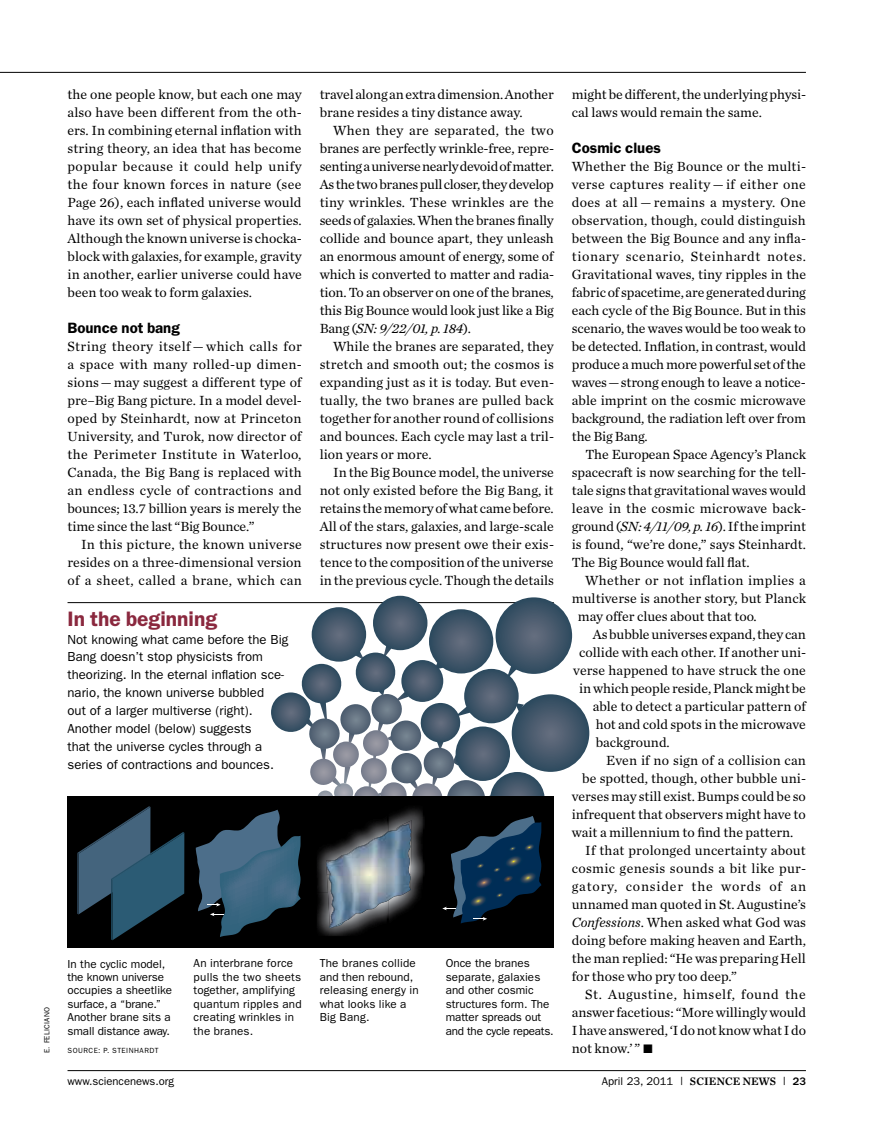
<style>
.page{position:relative;width:878px;height:1134px;background:#fff}
.page>*{position:absolute;margin:0;border:0;box-sizing:border-box;transform-origin:0 0}
.t1{font:600 21px "ITC Franklin Gothic Std";color:#8a283e}
.t2{font:600 15px "ITC Franklin Gothic Std";color:#000}
.t3{font:13.8px/18px "Chronicle Text G1";color:#000;text-align:justify}
.t4{font:13.8px "Chronicle Text G1";letter-spacing:.02em;color:#000}
.t5{font:13.8px "Chronicle Text G1";letter-spacing:.025em;color:#000}
.t6{font:13.8px "Chronicle Text G1";letter-spacing:.04em;color:#000}
.t7{font:13.8px "Chronicle Text G1";letter-spacing:.06em;color:#000}
.t8{font:13.2px/18px "ITC Franklin Gothic Std";color:#000}
.t9{font:11.7px/13.5px "ITC Franklin Gothic Std";letter-spacing:.005em;color:#000}
.t10{font:11.25px "ITC Franklin Gothic Std";color:#000}
.t11{font:7.5px "ITC Franklin Gothic Std";letter-spacing:.06em;color:#000}
.s1{font-style:italic}
.s2{font-family:"Chronicle Numeric G1"}
.s3{font-family:"Chronicle Text G1 Semi"}
.s4{font-weight:500}
</style>
<div class="page">
<hr style="left:68px;top:1070px;width:738px;height:1px;background:#000">
<hr style="left:0;top:72px;width:806px;height:1px;background:#000">
<hr style="left:68px;top:602px;width:486px;height:1px;background:#000">
<svg style="left:312px;top:607px;width:54px;height:55px;background:#44586b"></svg>
<svg style="left:373px;top:596px;width:54px;height:54px;background:#42576a"></svg>
<svg style="left:429px;top:609px;width:64px;height:64px;background:#44586b"></svg>
<svg style="left:271px;top:645px;width:273px;height:151px"></svg>
<svg style="left:495px;top:597px;width:77px;height:77px;background:#44586b"></svg>
<svg style="left:511px;top:694px;width:78px;height:78px;background:#44586b"></svg>
<div style="left:68px;top:796px;width:485px;height:152px;background:#000"></div>
<img style="left:317px;top:808px;width:107px;height:128px">
<svg style="left:77px;top:806px;width:107px;height:134px"></svg>
<img style="left:326px;top:820px;width:85px;height:108px">
<img style="left:326px;top:824px;width:85px;height:52px">
<img style="left:329px;top:876px;width:81px;height:52px">
<svg style="left:196px;top:810px;width:104px;height:127px"></svg>
<svg style="left:442px;top:816px;width:99px;height:108px"></svg>
<p class="t11" style="left:43px;top:1053px;width:48px;rotate:-90deg">E. feliciano</p>
<p class="t3" style="left:68px;top:85px;width:236px">the one people know, but each one may also have been different from the oth&shy;ers. In combining eternal inflation with string theory, an idea that has become popular because it could help unify the four known forces in nature (see Page 26), each inflated universe would have its own set of physical properties.<br>Although the known universe is chocka&shy;block with galaxies, for example, gravity in another, earlier universe could have been too weak to form galaxies.</p>
<p class="t2" style="left:68px;top:319px;width:114px">Bounce not bang</p>
<p class="t3" style="left:68px;top:337px;width:236px">String theory itself — which calls for a space with many rolled-up dimen&shy;sions—may suggest a different type of pre–Big Bang picture. In a model devel&shy;oped by Steinhardt, now at Princeton University, and Turok, now director of the Perimeter Institute in Waterloo, Canada, the Big Bang is replaced with an endless cycle of contractions and bounces; 13.7 billion years is merely the time since the last “Big Bounce.”</p>
<p class="t3" style="left:68px;top:535px;width:236px;text-indent:14px">In this picture, the known universe resides on a three-dimensional version of a sheet, called a brane, which can</p>
<h1 class="t1" style="left:68px;top:606px;width:151px">In the beginning</h1>
<p class="t8" style="left:68px;top:630px;width:222px">N ot knowing what came before the Big Bang doesn’t stop physicists from theorizing. I n the eternal inflation sce&shy;nario, the known universe bubbled<br>out of a larger multiverse (right).<br>Another model (below) suggests<br>that the universe cycles through a series of contractions and bounces.</p>
<p class="t3" style="left:320px;top:85px;width:236px">travel along an extra dimension. Another brane resides a tiny distance away.</p>
<p class="t3" style="left:320px;top:121px;width:236px;text-indent:14px">When they are separated, the two branes are perfectly wrinkle-free, repre&shy;senting a universe nearly devoid of matter.<br>As the two branes pull closer, they develop tiny wrinkles. These wrinkles are the seeds of galaxies. When the branes finally collide and bounce apart, they unleash an enormous amount of energy, some of which is converted to matter and radia&shy;tion. To an observer on one of the branes, this Big Bounce would look just like a Big Bang (<span class="s1">SN: 9/22/01, p. 184</span>).</p>
<p class="t3" style="left:320px;top:337px;width:236px;text-indent:14px">While the branes are separated, they stretch and smooth out; the cosmos is expanding just as it is today. But even&shy;tually, the two branes are pulled back together for another round of collisions and bounces. Each cycle may last a tril&shy;lion years or more.</p>
<p class="t3" style="left:320px;top:463px;width:236px;text-indent:14px">In the Big Bounce model, the universe not only existed before the Big Bang, it retains the memory of what came before.<br>All of the stars, galaxies, and large-scale structures now present owe their exis&shy;tence to the composition of the universe in the previous cycle. Though the details</p>
<p class="t9" style="left:68px;top:957px;width:106px">I n the cyclic model, the known universe occupies a sheetlike surface, a “brane.”<br>Another brane sits a small distance away.</p>
<p class="t9" style="left:194px;top:957px;width:109px">An interbrane force pulls the two sheets together, amplifying quantum ripples and creating wrinkles in the branes.</p>
<p class="t9" style="left:320px;top:957px;width:101px">The branes collide and then rebound, releasing energy in what looks like a<br>Big Bang.</p>
<p class="t9" style="left:446px;top:957px;width:109px">Once the branes separate, galaxies and other cosmic structures form. The matter spreads out and the cycle repeats.</p>
<p class="t11" style="left:68px;top:1046px;width:92px">source: p. steinhardt</p>
<p class="t3" style="left:572px;top:85px;width:236px">might be different, the underlying physi&shy;cal laws would remain the same.</p>
<p class="t2" style="left:572px;top:139px;width:91px">Cosmic clues</p>
<p class="t3" style="left:572px;top:157px;width:236px">Whether the Big Bounce or the multi&shy;verse captures reality — if either one does at all — remains a mystery. One observation, though, could distinguish between the Big Bounce and any infla&shy;tionary scenario, Steinhardt notes.<br>Gravitational waves, tiny ripples in the fabric of spacetime, are generated during each cycle of the Big Bounce. But in this scenario, the waves would be too weak to be detected. Inflation, in contrast, would produce a much more powerful set of the waves—strong enough to leave a notice&shy;able imprint on the cosmic microwave background, the radiation left over from the Big Bang.</p>
<p class="t3" style="left:571px;top:445px;width:236px;text-indent:14px">The European Space Agency’s Planck spacecraft is now searching for the tell&shy;tale signs that gravitational waves would leave in the cosmic microwave back&shy;ground (<span class="s1">SN: 4/11/09, p. 16</span>). If the imprint is found, “we’re done,” says Steinhardt.<br>The Big Bounce would fall flat.</p>
<p class="t5" style="left:585px;top:572px;width:222px">Whether or not inflation implies a</p>
<p class="t3" style="left:571px;top:589px;width:236px">multiverse is another story, but Planck</p>
<p class="t3" style="left:577px;top:607px;width:180px">may offer clues about that too.</p>
<p class="t3" style="left:592px;top:625px;width:214px">As bubble universes expand, they can</p>
<p class="t3" style="left:579px;top:643px;width:228px">collide with each other. If another uni-</p>
<p class="t3" style="left:573px;top:661px;width:234px">verse happened to have struck the one</p>
<p class="t3" style="left:579px;top:679px;width:228px">in which people reside, Planck might be</p>
<p class="t3" style="left:592px;top:697px;width:215px">able to detect a particular pattern of</p>
<p class="t3" style="left:595px;top:715px;width:211px">hot and cold spots in the microwave</p>
<p class="t3" style="left:595px;top:733px;width:75px">background.</p>
<p class="t3" style="left:606px;top:751px;width:201px">Even if no sign of a collision can</p>
<p class="t3" style="left:582px;top:769px;width:225px">be spotted, though, other bubble uni-</p>
<p class="t3" style="left:571px;top:787px;width:236px">verses may still exist. Bumps could be so</p>
<p class="t3" style="left:571px;top:805px;width:236px">infrequent that observers might have to</p>
<p class="t3" style="left:571px;top:823px;width:223px">wait a millennium to find the pattern.</p>
<p class="t3" style="left:585px;top:841px;width:222px">If that prolonged uncertainty about</p>
<p class="t4" style="left:571px;top:860px;width:236px">cosmic genesis sounds a bit like pur-</p>
<p class="t7" style="left:571px;top:878px;width:236px">gatory, consider the words of an</p>
<p class="t3" style="left:571px;top:895px;width:235px">unnamed man quoted in St. Augustine’s</p>
<p class="t3" style="left:571px;top:913px;width:235px"><span class="s1">Confessions</span>. When asked what God was</p>
<p class="t3" style="left:571px;top:931px;width:235px">doing before making heaven and Earth,</p>
<p class="t3" style="left:571px;top:949px;width:235px">the man replied: “He was preparing Hell</p>
<p class="t3" style="left:571px;top:967px;width:167px">for those who pry too deep.”</p>
<p class="t6" style="left:585px;top:986px;width:222px">St. Augustine, himself, found the</p>
<p class="t3" style="left:571px;top:1003px;width:236px">answer facetious: “More willingly would</p>
<p class="t3" style="left:571px;top:1021px;width:236px">I have answered, ‘I do not know what I do</p>
<p class="t3" style="left:571px;top:1039px;width:83px">not know.’ ” <span class="s2">s</span></p>
<p class="t10" style="left:68px;top:1074px;width:108px">www.sciencenews.org</p>
<p class="t10" style="left:602px;top:1074px;width:205px">April 23, 2011 <sup>|</sup> <span class="s3">SCIENCE NEWS</span> <sup>|</sup> <span class="s4">23</span></p>
</div>
